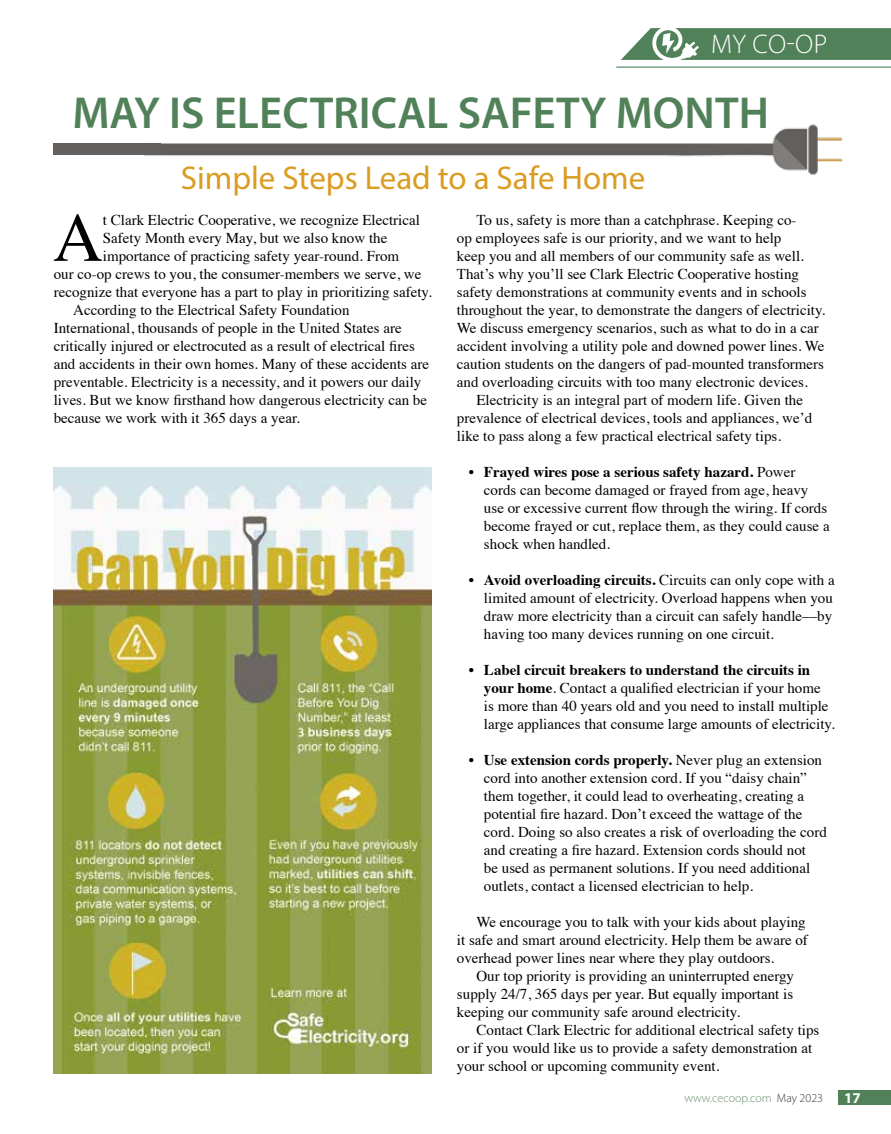
<style>
.page{position:relative;width:891px;height:1134px;background:#fff}
.page>*{position:absolute;margin:0;border:0;box-sizing:border-box;transform-origin:0 0}
.t1{font:69.45px "Times";color:#000}
.t2{font:600 45px "Myriad Pro";color:#518159}
.t3{font:33px "Myriad Pro";color:#db9c22}
.t4{font:300 27px "Myriad Pro";color:#fff}
.t5{font:15px/18px "Times";color:#000}
.t6{font:700 15px "Myriad Pro";color:#fff}
.t7{font:300 12px "Myriad Pro";color:#6a8f6c}
.s1{font-weight:700}
.s2{color:#393939}
</style>
<div class="page">
<img style="left:145px;top:124px;width:698px;height:51px">
<div style="left:838px;top:1090px;width:53px;height:15px;background:#518159"></div>
<hr style="left:616px;top:67px;width:275px;height:1px;background:#518159">
<svg style="left:621px;top:28px;width:270px;height:32px;background:#68916e"></svg>
<img style="left:54px;top:468px;width:378px;height:606px">
<div style="left:54px;top:143px;width:107px;height:12px;background:#625f5d"></div>
<h3 class="t4" style="left:711px;top:28px;width:118px">MY CO-OP</h3>
<h2 class="t2" style="left:72px;top:85px;width:698px">MAY IS ELECTRICAL SAFETY MONTH</h2>
<h3 class="t3" style="left:181px;top:158px;width:466px">Simple Steps Lead to a Safe Home</h3>
<h1 class="t1" style="left:53px;top:173px;width:52px">A</h1>
<p class="t5" style="left:103px;top:210px;width:318px">t Clark Electric Cooperative, we recognize Electrical</p>
<p class="t5" style="left:103px;top:228px;width:286px">Safety Month every May, but we also know the</p>
<p class="t5" style="left:103px;top:246px;width:298px">importance of practicing safety year-round. From</p>
<p class="t5" style="left:54px;top:264px;width:369px">our co-op crews to you, the consumer-members we serve, we</p>
<p class="t5" style="left:54px;top:282px;width:380px">recognize that everyone has a part to play in prioritizing safety.</p>
<p class="t5" style="left:73px;top:300px;width:278px">According to the Electrical Safety Foundation</p>
<p class="t5" style="left:54px;top:318px;width:349px">International, thousands of people in the United States are</p>
<p class="t5" style="left:54px;top:336px;width:363px">critically injured or electrocuted as a result of electrical fires</p>
<p class="t5" style="left:54px;top:354px;width:377px">and accidents in their own homes. Many of these accidents are</p>
<p class="t5" style="left:54px;top:372px;width:369px">preventable. Electricity is a necessity, and it powers our daily</p>
<p class="t5" style="left:54px;top:390px;width:375px">lives. But we know firsthand how dangerous electricity can be</p>
<p class="t5" style="left:54px;top:408px;width:248px">because we work with it 365 days a year.</p>
<p class="t5" style="left:457px;top:210px;width:370px;text-indent:20px">To us, safety is more than a catchphrase. Keeping co-<br>op employees safe is our priority, and we want to help<br>keep you and all members of our community safe as well.<br>That’s why you’ll see Clark Electric Cooperative hosting safety demonstrations at community events and in schools throughout the year, to demonstrate the dangers of electricity.<br>We discuss emergency scenarios, such as what to do in a car accident involving a utility pole and downed power lines. We caution students on the dangers of pad-mounted transformers and overloading circuits with too many electronic devices.</p>
<p class="t5" style="left:457px;top:390px;width:357px;text-indent:20px">Electricity is an integral part of modern life. Given the prevalence of electrical devices, tools and appliances, we’d like to pass along a few practical electrical safety tips.</p>
<p class="t5" style="left:484px;top:462px;width:347px;text-indent:-15px">• <span class="s1">Frayed wires pose a serious safety hazard.</span> Power cords can become damaged or frayed from age, heavy use or excessive current flow through the wiring. If cords become frayed or cut, replace them, as they could cause a shock when handled.</p>
<p class="t5" style="left:484px;top:570px;width:352px;text-indent:-15px">• <span class="s1">Avoid overloading circuits.</span> Circuits can only cope with a limited amount of electricity. Overload happens when you draw more electricity than a circuit can safely handle––by having too many devices running on one circuit.</p>
<p class="t5" style="left:484px;top:660px;width:352px;text-indent:-15px">• <span class="s1">Label circuit breakers to understand the circuits in your home</span>. Contact a qualified electrician if your home<br>is more than 40 years old and you need to install multiple large appliances that consume large amounts of electricity.</p>
<p class="t5" style="left:484px;top:750px;width:344px;text-indent:-15px">• <span class="s1">Use extension cords properly.</span> Never plug an extension cord into another extension cord. If you “daisy chain” them together, it could lead to overheating, creating a potential fire hazard. Don’t exceed the wattage of the cord. Doing so also creates a risk of overloading the cord and creating a fire hazard. Extension cords should not<br>be used as permanent solutions. If you need additional outlets, contact a licensed electrician to help.</p>
<p class="t5" style="left:457px;top:912px;width:352px;text-indent:20px">We encourage you to talk with your kids about playing it safe and smart around electricity. Help them be aware of overhead power lines near where they play outdoors.</p>
<p class="t5" style="left:457px;top:966px;width:339px;text-align:justify;text-indent:20px">Our top priority is providing an uninterrupted energy supply 24/7, 365 days per year. But equally important is keeping our community safe around electricity.</p>
<p class="t5" style="left:457px;top:1020px;width:364px;text-indent:20px">Contact Clark Electric for additional electrical safety tips or if you would like us to provide a safety demonstration at your school or upcoming community event.</p>
<p class="t7" style="left:684px;top:1091px;width:140px">www.cecoop.com <span class="s2">May 2023</span></p>
<p class="t6" style="left:844px;top:1088px;width:18px">17</p>
</div>
